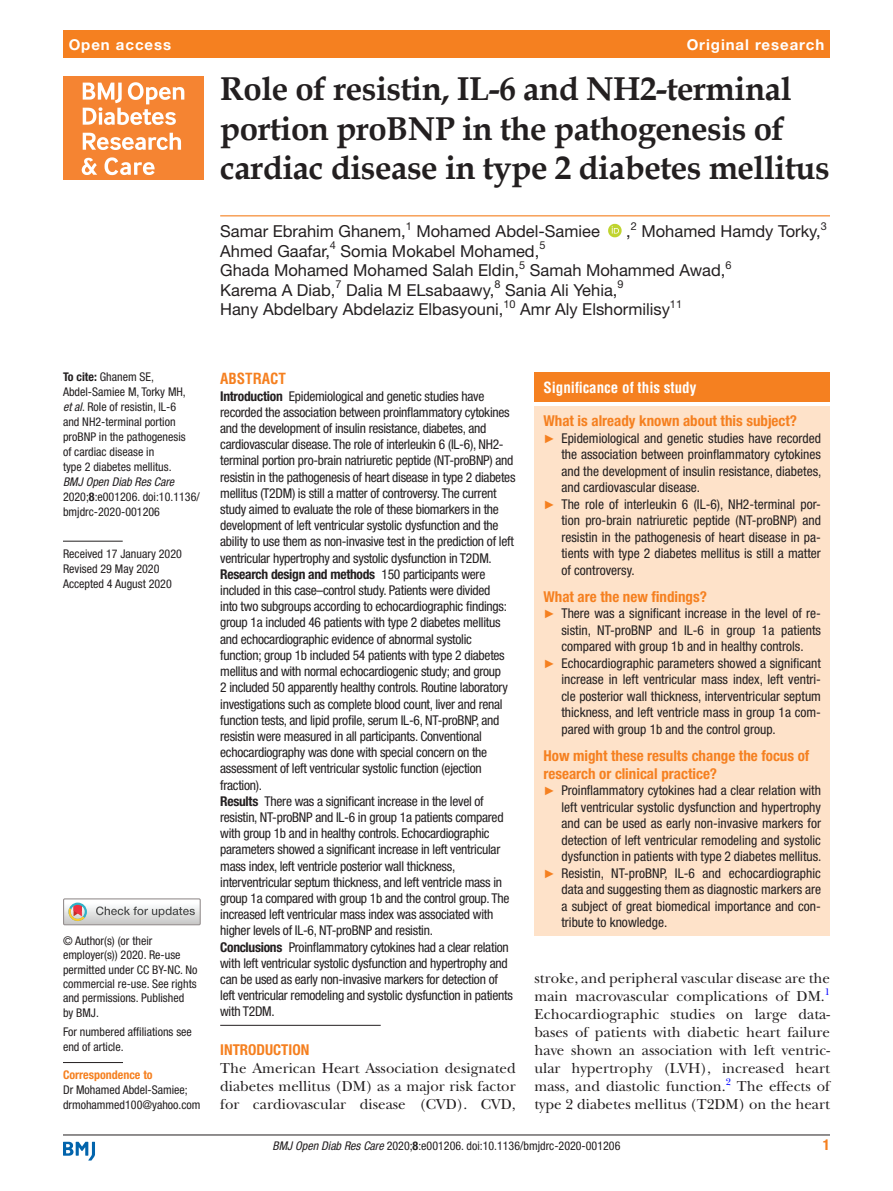
<style>
.page{position:relative;width:893px;height:1191px;background:#fff}
.page>*{position:absolute;margin:0;border:0;box-sizing:border-box;transform-origin:0 0}
.t1{font:700 33px/39px "Book Antiqua";letter-spacing:-.015em;color:#231f20}
.t2{font:16.5px/19.5px "Helvetica Neue LT Std";color:#231f20}
.t3{font:15px/18px "New Baskerville";color:#231f20;text-align:justify}
.t4{font:700 condensed 15px/18px "Helvetica Neue LT Std";color:#f58020}
.t5{font:700 15px "Helvetica Neue LT Std";letter-spacing:.065em;color:#fff}
.t6{font:700 condensed 15px "Helvetica";color:#fff}
.t7{font:700 condensed 15px "Helvetica";color:#f58020}
.t8{font:condensed 13.5px/16.2px "Helvetica Neue LT Std";letter-spacing:-.02em;color:#231f20}
.t9{font:condensed 13.5px "Helvetica Neue LT Std";color:#231f20}
.t10{font:condensed 12px/15px "Helvetica Neue LT Std";color:#231f20}
.t11{font:700 condensed 12px "Helvetica Neue LT Std";color:#f58020}
.t12{font:9.9px "New Baskerville";color:#00f}
.s1{font-weight:700}
.s2{font-style:italic}
.s3{font-family:"Arial";font-stretch:normal;font-size:12px;color:#f58020}
</style>
<div class="page">
<hr style="left:63px;top:1134px;width:767px;height:1px;background:#231f20">
<svg style="left:63px;top:1141px;width:32px;height:19px"></svg>
<div style="left:63px;top:31px;width:767px;height:27px;background:#f58020"></div>
<hr style="left:220px;top:215px;width:610px;height:1px;background:#f58020">
<svg style="left:608px;top:224px;width:14px;height:13px"></svg>
<hr style="left:63px;top:1062px;width:60px;height:1px;background:#231f20">
<hr style="left:63px;top:541px;width:60px;height:1px;background:#231f20">
<div style="left:63px;top:898px;width:138px;height:27px;border:1px solid #969090"></div>
<svg style="left:64px;top:899px;width:136px;height:25px"></svg>
<div style="left:63px;top:76px;width:140px;height:104px;background:#f58432"></div>
<svg style="left:83px;top:82px;width:101px;height:43px"></svg>
<svg style="left:83px;top:133px;width:98px;height:17px"></svg>
<svg style="left:82px;top:158px;width:15px;height:17px"></svg>
<svg style="left:105px;top:157px;width:50px;height:18px"></svg>
<hr style="left:220px;top:1025px;width:161px;height:1px;background:#231f20">
<div style="left:534px;top:372px;width:296px;height:30px;background:#f58020"></div>
<div style="left:534px;top:406px;width:296px;height:530px;background:#fee2c9"></div>
<p class="t5" style="left:69px;top:35px;width:104px">Open access</p>
<p class="t5" style="left:687px;top:35px;width:139px">Original research</p>
<h1 class="t1" style="left:220px;top:70px;width:611px">Role of resistin, IL-6 and NH2-terminal portion proBNP in the pathogenesis of cardiac disease in type 2 diabetes mellitus</h1>
<p class="t2" style="left:220px;top:221px;width:381px">Samar Ebrahim Ghanem,<sup>1</sup> Mohamed Abdel-Samiee</p>
<p class="t2" style="left:626px;top:221px;width:202px">,<sup>2</sup> Mohamed Hamdy Torky,<sup>3</sup></p>
<p class="t2" style="left:220px;top:241px;width:513px">Ahmed Gaafar,<sup>4</sup> Somia Mokabel Mohamed,<sup>5<br></sup>Ghada Mohamed Mohamed Salah Eldin,<sup>5</sup> Samah Mohammed Awad,<sup>6<br></sup>Karema A Diab,<sup>7</sup> Dalia M ELsabaawy,<sup>8</sup> Sania Ali Yehia,<sup>9<br></sup>Hany Abdelbary Abdelaziz Elbasyouni,<sup>10</sup> Amr Aly Elshormilisy<sup>11</sup></p>
<p class="t10" style="left:63px;top:369px;width:124px"><span class="s1">To cite:</span> Ghanem SE,<br>Abdel-Samiee M, Torky MH, <span class="s2">et al</span>. Role of resistin, IL-6 and NH2-terminal portion proBNP in the pathogenesis of cardiac disease in<br>type 2 diabetes mellitus.</p>
<p class="t10" style="left:63px;top:474px;width:138px"><span class="s2">BMJ Open Diab Res Care<br></span>2020;<span class="s1">8</span>:e001206. doi:10.1136/ bmjdrc-2020-001206</p>
<p class="t10" style="left:63px;top:546px;width:120px">Received 17 January 2020<br>Revised 29 May 2020<br>Accepted 4 August 2020</p>
<p class="t10" style="left:63px;top:933px;width:136px;line-height:14.4px">© Author(s) (or their employer(s)) 2020. Re-use permitted under CC BY-NC. No commercial re-use. See rights and permissions. Published by BMJ.</p>
<p class="t10" style="left:63px;top:1024px;width:130px">For numbered affiliations see end of article.</p>
<p class="t11" style="left:63px;top:1067px;width:91px">Correspondence to</p>
<p class="t10" style="left:63px;top:1082px;width:139px">Dr Mohamed Abdel-Samiee; drmohammed100@yahoo.com</p>
<p class="t7" style="left:220px;top:369px;width:67px">ABSTRACT</p>
<p class="t8" style="left:220px;top:388px;width:297px"><span class="s1">Introduction</span> Epidemiological and genetic studies have recorded the association between proinflammatory cytokines and the development of insulin resistance, diabetes, and cardiovascular disease. The role of interleukin 6 (IL-6), NH2- terminal portion pro-brain natriuretic peptide (NT-proBNP) and resistin in the pathogenesis of heart disease in type 2 diabetes mellitus (T2DM) is still a matter of controversy. The current study aimed to evaluate the role of these biomarkers in the development of left ventricular systolic dysfunction and the ability to use them as non-invasive test in the prediction of left ventricular hypertrophy and systolic dysfunction in T2DM.<br><span class="s1">Research design and methods</span> 150 participants were included in this case–control study. Patients were divided<br>into two subgroups according to echocardiographic findings: group 1a included 46 patients with type 2 diabetes mellitus and echocardiographic evidence of abnormal systolic function; group 1b included 54 patients with type 2 diabetes mellitus and with normal echocardiogenic study; and group<br>2 included 50 apparently healthy controls. Routine laboratory investigations such as complete blood count, liver and renal function tests, and lipid profile, serum IL-6, NT-proBNP, and resistin were measured in all participants. Conventional echocardiography was done with special concern on the assessment of left ventricular systolic function (ejection fraction).<br><span class="s1">Results</span> There was a significant increase in the level of resistin, NT-proBNP and IL-6 in group 1a patients compared with group 1b and in healthy controls. Echocardiographic parameters showed a significant increase in left ventricular mass index, left ventricle posterior wall thickness, interventricular septum thickness, and left ventricle mass in group 1a compared with group 1b and the control group. The increased left ventricular mass index was associated with higher levels of IL-6, NT-proBNP and resistin.<br><span class="s1">Conclusions</span> Proinflammatory cytokines had a clear relation with left ventricular systolic dysfunction and hypertrophy and can be used as early non-invasive markers for detection of left ventricular remodeling and systolic dysfunction in patients with T2DM.</p>
<p class="t4" style="left:220px;top:1040px;width:91px">INTRODUCTION</p>
<p class="t3" style="left:220px;top:1059px;width:297px">The American Heart Association designated diabetes mellitus (DM) as a major risk factor for cardiovascular disease (CVD). CVD,</p>
<p class="t6" style="left:543px;top:378px;width:154px">Significance of this study</p>
<p class="t4" style="left:543px;top:412px;width:255px">What is already known about this subject?</p>
<p class="t9" style="left:543px;top:430px;width:279px"><span class="s3">►</span> Epidemiological and genetic studies have recorded</p>
<p class="t9" style="left:561px;top:446px;width:261px">the association between proinflammatory cytokines</p>
<p class="t9" style="left:561px;top:463px;width:261px">and the development of insulin resistance, diabetes,</p>
<p class="t9" style="left:561px;top:479px;width:140px">and cardiovascular disease.</p>
<p class="t9" style="left:543px;top:496px;width:279px"><span class="s3">►</span> The role of interleukin 6 (IL-6), NH2-terminal por-</p>
<p class="t9" style="left:561px;top:512px;width:261px">tion pro-brain natriuretic peptide (NT-proBNP) and</p>
<p class="t9" style="left:561px;top:529px;width:261px">resistin in the pathogenesis of heart disease in pa-</p>
<p class="t9" style="left:561px;top:545px;width:261px">tients with type 2 diabetes mellitus is still a matter</p>
<p class="t9" style="left:561px;top:562px;width:75px">of controversy.</p>
<p class="t4" style="left:543px;top:587px;width:165px">What are the new findings?</p>
<p class="t9" style="left:543px;top:605px;width:279px"><span class="s3">►</span> There was a significant increase in the level of re-</p>
<p class="t9" style="left:561px;top:622px;width:261px">sistin, NT-proBNP and IL-6 in group 1a patients</p>
<p class="t9" style="left:561px;top:638px;width:244px">compared with group 1b and in healthy controls.</p>
<p class="t9" style="left:543px;top:655px;width:279px"><span class="s3">►</span> Echocardiographic parameters showed a significant</p>
<p class="t9" style="left:561px;top:671px;width:261px">increase in left ventricular mass index, left ventri-</p>
<p class="t9" style="left:561px;top:688px;width:261px">cle posterior wall thickness, interventricular septum</p>
<p class="t9" style="left:561px;top:704px;width:261px">thickness, and left ventricle mass in group 1a com-</p>
<p class="t9" style="left:561px;top:721px;width:216px">pared with group 1b and the control group.</p>
<p class="t4" style="left:543px;top:746px;width:267px">How might these results change the focus of research or clinical practice?</p>
<p class="t9" style="left:543px;top:782px;width:279px"><span class="s3">►</span> Proinflammatory cytokines had a clear relation with</p>
<p class="t9" style="left:561px;top:799px;width:261px">left ventricular systolic dysfunction and hypertrophy</p>
<p class="t9" style="left:561px;top:815px;width:261px">and can be used as early non-invasive markers for</p>
<p class="t9" style="left:561px;top:832px;width:261px">detection of left ventricular remodeling and systolic</p>
<p class="t9" style="left:561px;top:848px;width:261px">dysfunction in patients with type 2 diabetes mellitus.</p>
<p class="t9" style="left:543px;top:865px;width:279px"><span class="s3">►</span> Resistin, NT-proBNP, IL-6 and echocardiographic</p>
<p class="t9" style="left:561px;top:881px;width:261px">data and suggesting them as diagnostic markers are</p>
<p class="t9" style="left:561px;top:898px;width:261px">a subject of great biomedical importance and con-</p>
<p class="t9" style="left:561px;top:914px;width:107px">tribute to knowledge.</p>
<p class="t3" style="left:534px;top:969px;width:297px">stroke, and peripheral vascular disease are the main macrovascular complications of DM.</p>
<p class="t12" style="left:825px;top:985px;width:7px">1</p>
<p class="t3" style="left:534px;top:1005px;width:297px">Echocardiographic studies on large data&shy;bases of patients with diabetic heart failure have shown an association with left ventric&shy;ular hypertrophy (LVH), increased heart mass, and diastolic function.</p>
<p class="t12" style="left:726px;top:1075px;width:7px">2</p>
<p class="t3" style="left:534px;top:1077px;width:297px;text-align:right">The effects of<br>type 2 diabetes mellitus (T2DM) on the heart</p>
<p class="t10" style="left:273px;top:1137px;width:349px"><span class="s2">BMJ Open Diab Res Care</span> 2020;<span class="s1">8</span>:e001206. doi:10.1136/bmjdrc-2020-001206</p>
<p class="t4" style="left:823px;top:1135px;width:9px">1</p>
</div>
